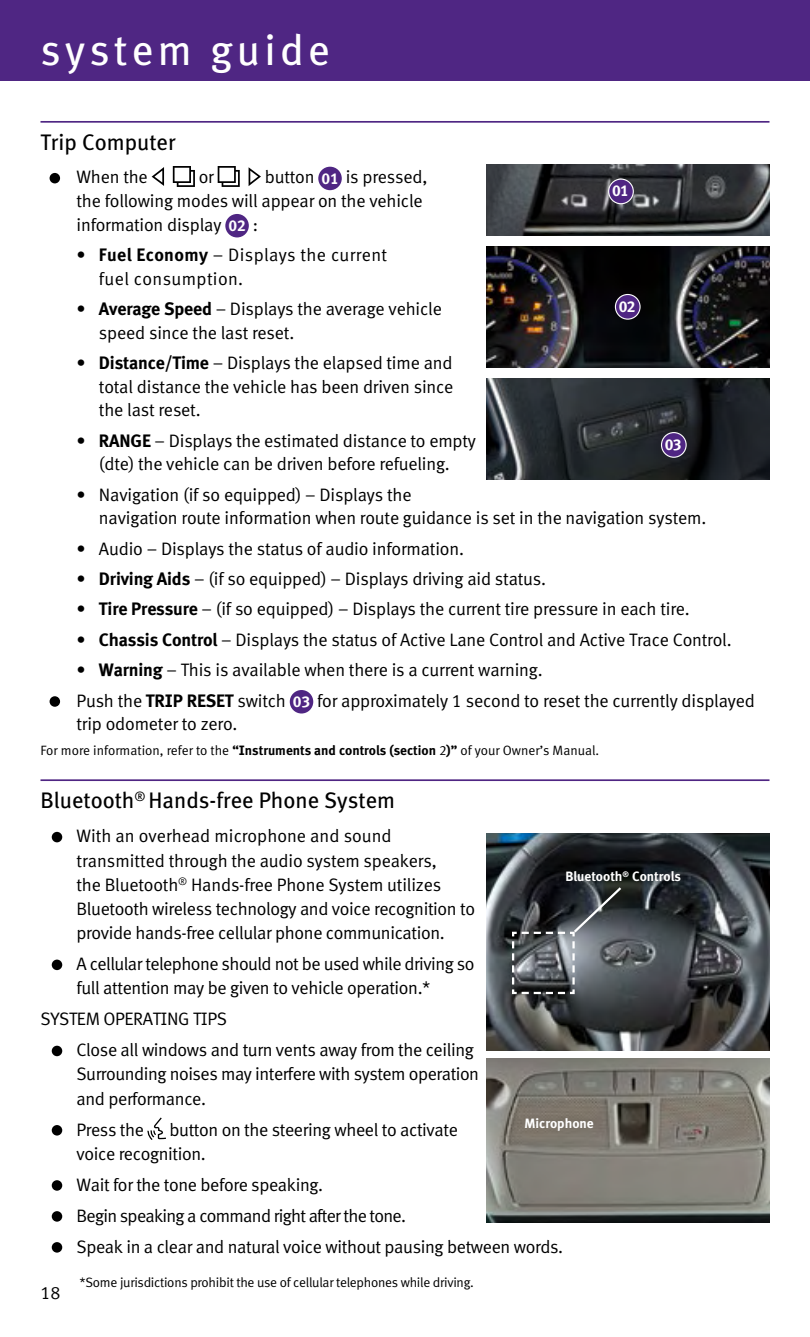
<style>
.page{position:relative;width:810px;height:1337px;background:#fff}
.page>*{position:absolute;margin:0;border:0;box-sizing:border-box;transform-origin:0 0}
.t1{font:42.75px "Infiniti Meta";letter-spacing:.1em;color:#fff}
.t2{font:22.5px "Infiniti Meta";color:#000}
.t3{font:18px/23.6px "Infiniti Meta Normal";letter-spacing:-.01em;color:#000}
.t4{font:18px/24.3px "Infiniti Meta Normal";letter-spacing:-.03em;color:#000}
.t5{font:18px/23.6px "Infiniti Meta Normal";letter-spacing:.02em;color:#000}
.t6{font:700 15.75px "Infiniti Meta";color:#fff}
.t7{font:13.5px "Infiniti Meta Normal";color:#000}
.t8{font:13.5px "Infiniti Meta Normal";letter-spacing:-.02em;color:#000}
.t9{font:700 13.5px "Infiniti Meta";color:#fff}
.s1{font-family:"Infiniti Meta";font-weight:700;font-size:15.75px;color:#fff}
.s2{font-family:"Infiniti Meta";font-weight:700}
</style>
<div class="page">
<div style="left:0;top:0;width:810px;height:81px;background:#4f2683"></div>
<hr style="left:40px;top:779px;width:730px;height:2px;background:#4f2683">
<div style="left:52px;top:832px;width:10px;height:10px;background:#000;border-radius:50%"></div>
<div style="left:52px;top:959px;width:10px;height:11px;background:#000;border-radius:50%"></div>
<div style="left:52px;top:1045px;width:10px;height:11px;background:#000;border-radius:50%"></div>
<div style="left:52px;top:1125px;width:10px;height:10px;background:#000;border-radius:50%"></div>
<svg style="left:147px;top:1117px;width:19px;height:23px"></svg>
<div style="left:52px;top:1180px;width:10px;height:10px;background:#000;border-radius:50%"></div>
<div style="left:52px;top:1211px;width:10px;height:10px;background:#000;border-radius:50%"></div>
<div style="left:52px;top:1242px;width:10px;height:10px;background:#000;border-radius:50%"></div>
<img style="left:486px;top:1058px;width:284px;height:164px">
<img style="left:486px;top:833px;width:284px;height:217px">
<svg style="left:511px;top:885px;width:113px;height:110px"></svg>
<hr style="left:40px;top:121px;width:730px;height:2px;background:#4f2683">
<div style="left:50px;top:173px;width:10px;height:10px;background:#000;border-radius:50%"></div>
<svg style="left:173px;top:166px;width:22px;height:21px"></svg>
<svg style="left:152px;top:167px;width:12px;height:19px"></svg>
<svg style="left:218px;top:166px;width:22px;height:21px"></svg>
<svg style="left:249px;top:167px;width:12px;height:19px"></svg>
<div style="left:318px;top:167px;width:24px;height:23px;background:#4f2683;border-radius:50%"></div>
<div style="left:225px;top:214px;width:24px;height:23px;background:#4f2683;border-radius:50%"></div>
<div style="left:50px;top:696px;width:10px;height:10px;background:#000;border-radius:50%"></div>
<div style="left:290px;top:690px;width:23px;height:23px;background:#4f2683;border-radius:50%"></div>
<img style="left:486px;top:246px;width:284px;height:121px">
<img style="left:486px;top:378px;width:284px;height:101px">
<div style="left:615px;top:294px;width:25px;height:25px;background:#4f2683;border-radius:50%"></div>
<div style="left:615px;top:294px;width:26px;height:26px;border:1px solid #fff;border-radius:50%"></div>
<div style="left:662px;top:432px;width:24px;height:25px;background:#4f2683;border-radius:50%"></div>
<div style="left:661px;top:432px;width:26px;height:26px;border:1px solid #fff;border-radius:50%"></div>
<img style="left:486px;top:164px;width:284px;height:71px">
<div style="left:609px;top:179px;width:24px;height:25px;background:#4f2683;border-radius:50%"></div>
<div style="left:608px;top:178px;width:26px;height:26px;border:1px solid #fff;border-radius:50%"></div>
<h1 class="t1" style="left:40px;top:25px;width:291px">system guide</h1>
<p class="t2" style="left:40px;top:129px;width:137px">Trip Computer</p>
<p class="t3" style="left:76px;top:165px;width:73px">When the</p>
<p class="t3" style="left:199px;top:165px;width:17px">or</p>
<p class="t3" style="left:77px;top:165px;width:352px;text-indent:188px">button <span class="s1">01</span> is pressed, the following modes will appear on the vehicle information display <span class="s1">02</span> :</p>
<p class="t5" style="left:99px;top:243px;width:290px;text-indent:-22px">• <span class="s2">Fuel Economy</span> – Displays the current fuel consumption.</p>
<p class="t3" style="left:99px;top:297px;width:344px;text-indent:-22px">• <span class="s2">Average Speed</span> – Displays the average vehicle speed since the last reset.</p>
<p class="t3" style="left:99px;top:351px;width:356px;text-align:justify;text-indent:-22px">• <span class="s2">Distance/Time</span> – Displays the elapsed time and total distance the vehicle has been driven since the last reset.</p>
<p class="t3" style="left:76px;top:428px;width:401px;text-align:center">• <span class="s2">RANGE</span> – Displays the estimated distance to empty (dte) the vehicle can be driven before refueling.</p>
<p class="t3" style="left:99px;top:482px;width:609px;text-indent:-22px">• Navigation (if so equipped) – Displays the<br>navigation route information when route guidance is set in the navigation system.</p>
<p class="t3" style="left:76px;top:536px;width:389px">• Audio – Displays the status of audio information.</p>
<p class="t3" style="left:76px;top:567px;width:471px">• <span class="s2">Driving Aids</span> – (if so equipped) – Displays driving aid status.</p>
<p class="t3" style="left:76px;top:597px;width:615px">• <span class="s2">Tire Pressure</span> – (if so equipped) – Displays the current tire pressure in each tire.</p>
<p class="t3" style="left:76px;top:627px;width:657px">• <span class="s2">Chassis Control</span> – Displays the status of Active Lane Control and Active Trace Control.</p>
<p class="t3" style="left:76px;top:654px;width:680px;line-height:30.6px">• <span class="s2">Warning</span> – This is available when there is a current warning.<br>Push the <span class="s2">TRIP RESET</span> switch <span class="s1">03</span> for approximately 1 second to reset the currently displayed</p>
<p class="t3" style="left:76px;top:712px;width:163px">trip odometer to zero.</p>
<p class="t7" style="left:40px;top:742px;width:560px">For more information, refer to the <span class="s2">“Instruments and controls (section</span> 2<span class="s2">)”</span> of your Owner’s Manual.</p>
<p class="t6" style="left:612px;top:181px;width:18px">01</p>
<p class="t6" style="left:619px;top:297px;width:18px">02</p>
<p class="t6" style="left:665px;top:435px;width:18px">03</p>
<p class="t2" style="left:40px;top:787px;width:356px">Bluetooth<sup>®</sup> Hands-free Phone System</p>
<p class="t3" style="left:76px;top:823px;width:400px;line-height:24.3px">With an overhead microphone and sound transmitted through the audio system speakers,<br>the Bluetooth<sup>®</sup> Hands-free Phone System utilizes Bluetooth wireless technology and voice recognition to provide hands-free cellular phone communication.</p>
<p class="t4" style="left:77px;top:951px;width:400px">A cellular telephone should not be used while driving so full attention may be given to vehicle operation.*</p>
<p class="t3" style="left:77px;top:1003px;width:399px;line-height:31.1px;text-indent:-36px">SYSTEM OPERATING TIPS<br>Close all windows and turn vents away from the ceiling</p>
<p class="t3" style="left:77px;top:1061px;width:404px;line-height:24.3px">Surrounding noises may interfere with system operation and performance.</p>
<p class="t3" style="left:77px;top:1117px;width:69px">Press the</p>
<p class="t9" style="left:565px;top:868px;width:117px">Bluetooth<sup>®</sup> Controls</p>
<p class="t9" style="left:525px;top:1115px;width:71px">Microphone</p>
<p class="t3" style="left:77px;top:1117px;width:383px;line-height:24.3px;text-indent:93px">button on the steering wheel to activate voice recognition.</p>
<p class="t3" style="left:77px;top:1168px;width:488px;line-height:31.1px">Wait for the tone before speaking.<br>Begin speaking a command right after the tone.<br>Speak in a clear and natural voice without pausing between words.</p>
<p class="t3" style="left:40px;top:1280px;width:21px">18</p>
<p class="t8" style="left:80px;top:1274px;width:396px">*Some jurisdictions prohibit the use of cellular telephones while driving.</p>
</div>
